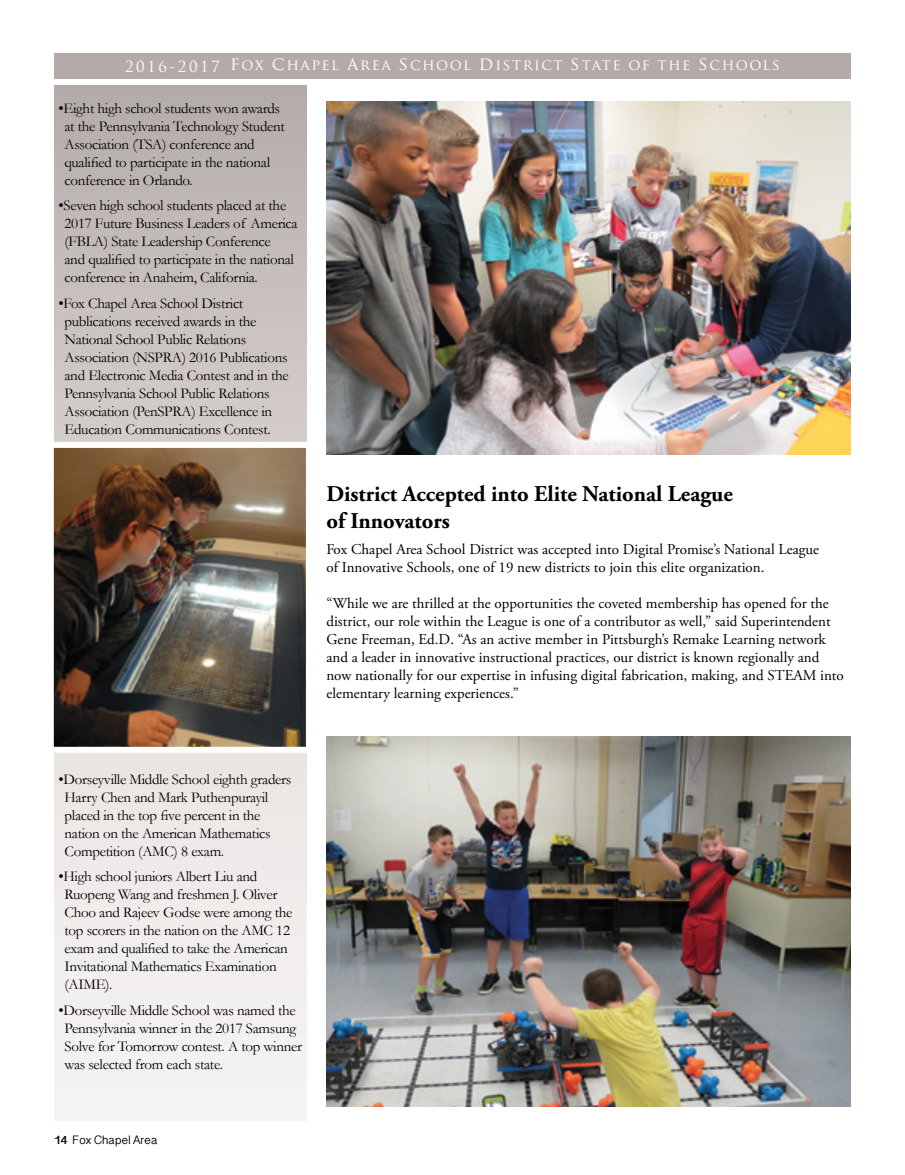
<style>
.page{position:relative;width:905px;height:1175px;background:#fff}
.page>*{position:absolute;margin:0;border:0;box-sizing:border-box;transform-origin:0 0}
.t1{font:700 22.5px/27px "Adobe Garamond Pro";color:#000}
.t2{font:15px/18px "Garamond";letter-spacing:-.02em;color:#000}
.t3{font:15px/18px "Adobe Garamond Pro";color:#000}
.t4{font:15px "Trajan Pro";letter-spacing:.1em;color:#fff}
.t5{font:12px "Devanagari Sangam MN";letter-spacing:-.01em;color:#000}
.s1{font-size:18px}
.s2{font-weight:700}
</style>
<div class="page">
<svg style="left:54px;top:85px;width:252px;height:1035px"></svg>
<img style="left:55px;top:449px;width:250px;height:296px">
<div style="left:48px;top:442px;width:264px;height:310px;border:6px solid #fff"></div>
<div style="left:54px;top:54px;width:796px;height:25px;background:#b4aba8"></div>
<img style="left:326px;top:102px;width:524px;height:353px">
<img style="left:326px;top:737px;width:524px;height:369px">
<p class="t4" style="left:125px;top:55px;width:656px">2016-2017 <span class="s1">F</span>OX <span class="s1">C</span>HAPEL <span class="s1">A</span>REA <span class="s1">S</span>CHOOL <span class="s1">D</span>ISTRICT <span class="s1">S</span>TATE OF THE <span class="s1">S</span>CHOOLS</p>
<p class="t2" style="left:64px;top:99px;width:222px;text-indent:-6px">•Eight high school students won awards at the Pennsylvania Technology Student Association (TSA) conference and qualified to participate in the national conference in Orlando.</p>
<p class="t2" style="left:64px;top:196px;width:234px;text-indent:-6px">•Seven high school students placed at the 2017 Future Business Leaders of America (FBLA) State Leadership Conference<br>and qualified to participate in the national conference in Anaheim, California.</p>
<p class="t2" style="left:64px;top:294px;width:226px;text-indent:-6px">•Fox Chapel Area School District publications received awards in the National School Public Relations Association (NSPRA) 2016 Publications and Electronic Media Contest and in the Pennsylvania School Public Relations Association (PenSPRA) Excellence in Education Communications Contest.</p>
<h1 class="t1" style="left:326px;top:481px;width:408px">District Accepted into Elite National League of Innovators</h1>
<p class="t3" style="left:326px;top:540px;width:494px">Fox Chapel Area School District was accepted into Digital Promise’s National League of Innovative Schools, one of 19 new districts to join this elite organization.</p>
<p class="t3" style="left:326px;top:594px;width:519px">“While we are thrilled at the opportunities the coveted membership has opened for the district, our role within the League is one of a contributor as well,” said Superintendent Gene Freeman, Ed.D. “As an active member in Pittsburgh’s Remake Learning network and a leader in innovative instructional practices, our district is known regionally and now nationally for our expertise in infusing digital fabrication, making, and STEAM into elementary learning experiences.”</p>
<p class="t2" style="left:64px;top:769px;width:228px;text-indent:-6px">•Dorseyville Middle School eighth graders Harry Chen and Mark Puthenpurayil placed in the top five percent in the nation on the American Mathematics Competition (AMC) 8 exam.</p>
<p class="t2" style="left:64px;top:867px;width:229px;text-indent:-6px">•High school juniors Albert Liu and<br>Ruopeng Wang and freshmen J. Oliver<br>Choo and Rajeev Godse were among the top scorers in the nation on the AMC 12 exam and qualified to take the American<br>Invitational Mathematics Examination (AIME).</p>
<p class="t2" style="left:64px;top:1000px;width:239px;text-indent:-6px">•Dorseyville Middle School was named the Pennsylvania winner in the 2017 Samsung Solve for Tomorrow contest. A top winner was selected from each state.</p>
<p class="t5" style="left:54px;top:1133px;width:105px"><span class="s2">14</span> Fox Chapel Area</p>
</div>
